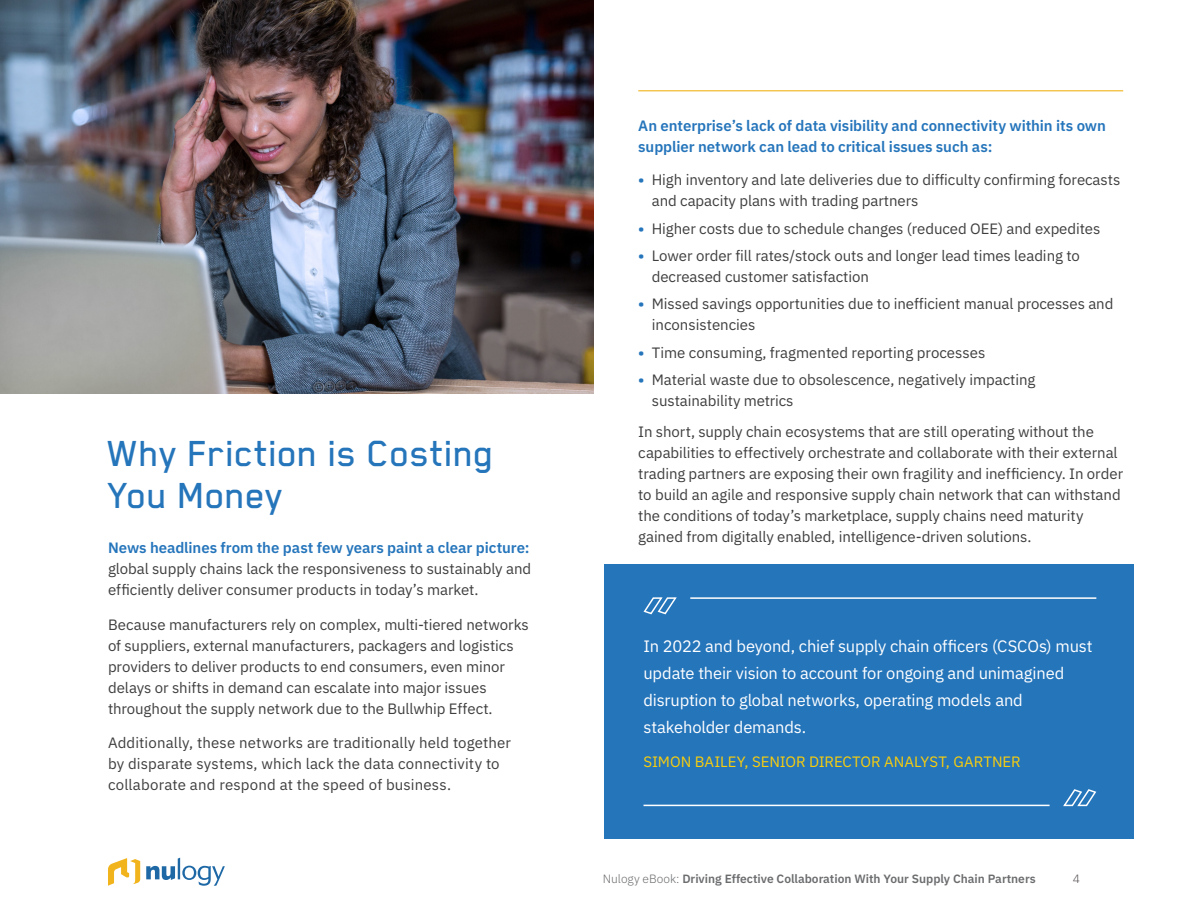
<style>
.page{position:relative;width:1188px;height:918px;background:#fff}
.page>*{position:absolute;margin:0;border:0;box-sizing:border-box;transform-origin:0 0}
.t1{font:500 42px/42px "Blender";letter-spacing:.005em;color:#2575bb}
.t2{font:16.5px/27px "IBM Plex Sans";letter-spacing:-.01em;color:#fff}
.t3{font:15px/21px "IBM Plex Sans";letter-spacing:-.005em;color:#3e3e3f}
.t4{font:600 15px/21px "IBM Plex Sans";letter-spacing:-.005em;color:#2575bb}
.t5{font:15px "IBM Plex Sans";color:#face0b}
.t6{font:600 12px "IBM Plex Sans";color:#6b6c6e}
.t7{font:300 12px "IBM Plex Sans";color:#585254}
.s1{font-weight:600;color:#2575bb}
.s2{font-weight:300}
</style>
<div class="page">
<svg style="left:146px;top:858px;width:79px;height:28px"></svg>
<svg style="left:108px;top:858px;width:32px;height:28px"></svg>
<img style="left:0;top:0;width:594px;height:394px">
<hr style="left:638px;top:90px;width:485px;height:1px;background:#f1b41c">
<div style="left:605px;top:565px;width:529px;height:274px;background:#2575bb"></div>
<svg style="left:643px;top:597px;width:34px;height:18px"></svg>
<hr style="left:690px;top:597px;width:406px;height:2px;background:#fff">
<svg style="left:1063px;top:789px;width:34px;height:18px"></svg>
<hr style="left:644px;top:805px;width:406px;height:1px;background:#fff">
<p class="t1" style="left:107px;top:432px;width:387px">Why Friction is Costing<br>You Money</p>
<p class="t3" style="left:108px;top:536px;width:425px;text-align:justify"><span class="s1">News headlines from the past few years paint a clear picture: </span>global supply chains lack the responsiveness to sustainably and efficiently deliver consumer products in today’s market.</p>
<p class="t3" style="left:108px;top:613px;width:422px">Because manufacturers rely on complex, multi-tiered networks of suppliers, external manufacturers, packagers and logistics providers to deliver products to end consumers, even minor delays or shifts in demand can escalate into major issues throughout the supply network due to the Bullwhip Effect.</p>
<p class="t3" style="left:108px;top:731px;width:405px">Additionally, these networks are traditionally held together by disparate systems, which lack the data connectivity to collaborate and respond at the speed of business.</p>
<p class="t4" style="left:638px;top:113px;width:469px">An enterprise’s lack of data visibility and connectivity within its own supplier network can lead to critical issues such as:</p>
<p class="t3" style="left:652px;top:168px;width:470px;text-indent:-14px"><span class="s1">•</span> High inventory and late deliveries due to difficulty confirming forecasts and capacity plans with trading partners</p>
<p class="t3" style="left:638px;top:217px;width:464px"><span class="s1">•</span> Higher costs due to schedule changes (reduced OEE) and expedites</p>
<p class="t3" style="left:652px;top:244px;width:430px;text-indent:-13px"><span class="s1">•</span> Lower order fill rates/stock outs and longer lead times leading to decreased customer satisfaction</p>
<p class="t3" style="left:652px;top:292px;width:463px;text-indent:-14px"><span class="s1">•</span> Missed savings opportunities due to inefficient manual processes and inconsistencies</p>
<p class="t3" style="left:638px;top:341px;width:349px"><span class="s1">•</span> Time consuming, fragmented reporting processes</p>
<p class="t3" style="left:652px;top:369px;width:385px;line-height:20.4px;text-indent:-14px"><span class="s1">•</span> Material waste due to obsolescence, negatively impacting sustainability metrics</p>
<p class="t3" style="left:638px;top:419px;width:486px">In short, supply chain ecosystems that are still operating without the capabilities to effectively orchestrate and collaborate with their external trading partners are exposing their own fragility and inefficiency. In order to build an agile and responsive supply chain network that can withstand the conditions of today’s marketplace, supply chains need maturity gained from digitally enabled, intelligence-driven solutions.</p>
<p class="t2" style="left:644px;top:631px;width:451px">In 2022 and beyond, chief supply chain officers (CSCOs) must update their vision to account for ongoing and unimagined disruption to global networks, operating models and stakeholder demands.</p>
<p class="t5" style="left:644px;top:750px;width:379px">SIMON BAILEY, SENIOR DIRECTOR ANALYST, GARTNER</p>
<p class="t6" style="left:603px;top:870px;width:435px"><span class="s2">Nulogy eBook:</span> Driving Effective Collaboration With Your Supply Chain Partners</p>
<p class="t7" style="left:1073px;top:870px;width:9px">4</p>
</div>
